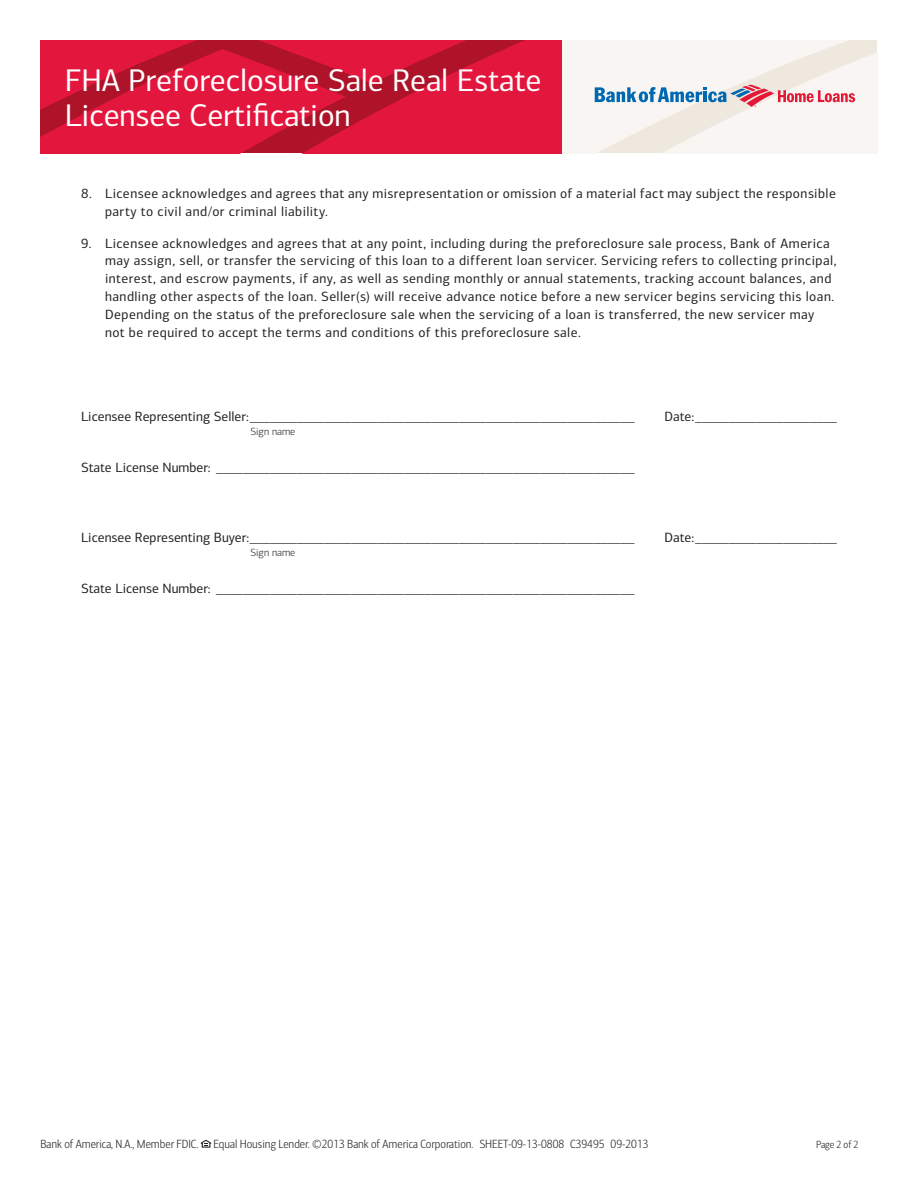
<style>
.page{position:relative;width:918px;height:1188px;background:#fff}
.page>*{position:absolute;margin:0;border:0;box-sizing:border-box;transform-origin:0 0}
.t1{font:31.5px/34.5px "Connections";letter-spacing:-.005em;color:#fff}
.t2{font:13.5px/18px "Connections";letter-spacing:.035em;color:#231f20}
.t3{font:13.5px "Connections";color:#231f20}
.t4{font:300 12px "Connections Cond";color:#231f20}
.t5{font:300 10.5px "Connections";color:#231f20}
.t6{font:300 10.5px "Connections Cond";color:#231f20}
</style>
<div class="page">
<svg style="left:201px;top:1140px;width:10px;height:8px"></svg>
<svg style="left:562px;top:40px;width:316px;height:113px;fill:#f8f5f2"></svg>
<svg style="left:40px;top:40px;width:522px;height:113px;background:#d61639"></svg>
<svg style="left:595px;top:85px;width:260px;height:22px"></svg>
<h1 class="t1" style="left:65px;top:63px;width:478px">FHA Preforeclosure Sale Real Estate<br>Licensee Certification</h1>
<p class="t2" style="left:105px;top:184px;width:732px;text-indent:-24px">8. Licensee acknowledges and agrees that any misrepresentation or omission of a material fact may subject the responsible party to civil and/or criminal liability.</p>
<p class="t2" style="left:105px;top:234px;width:733px;text-indent:-24px">9. Licensee acknowledges and agrees that at any point, including during the preforeclosure sale process, Bank of America may assign, sell, or transfer the servicing of this loan to a different loan servicer. Servicing refers to collecting principal, interest, and escrow payments, if any, as well as sending monthly or annual statements, tracking account balances, and handling other aspects of the loan. Seller(s) will receive advance notice before a new servicer begins servicing this loan.<br>Depending on the status of the preforeclosure sale when the servicing of a loan is transferred, the new servicer may not be required to accept the terms and conditions of this preforeclosure sale.</p>
<p class="t3" style="left:81px;top:409px;width:555px">Licensee Representing Seller:_________________________________________________________</p>
<p class="t2" style="left:664px;top:408px;width:174px">Date:_____________________</p>
<p class="t5" style="left:251px;top:425px;width:46px">Sign name</p>
<p class="t3" style="left:81px;top:459px;width:555px">State License Number: ______________________________________________________________</p>
<p class="t3" style="left:81px;top:530px;width:555px">Licensee Representing Buyer:_________________________________________________________</p>
<p class="t2" style="left:664px;top:529px;width:174px">Date:_____________________</p>
<p class="t5" style="left:251px;top:546px;width:46px">Sign name</p>
<p class="t3" style="left:81px;top:580px;width:555px">State License Number: ______________________________________________________________</p>
<p class="t4" style="left:40px;top:1137px;width:610px">Bank of America, N.A., Member FDIC. Equal Housing Lender. ©2013 Bank of America Corporation. SHEET-09-13-0808 C39495 09-2013</p>
<p class="t6" style="left:816px;top:1138px;width:44px">Page 2 of 2</p>
</div>
